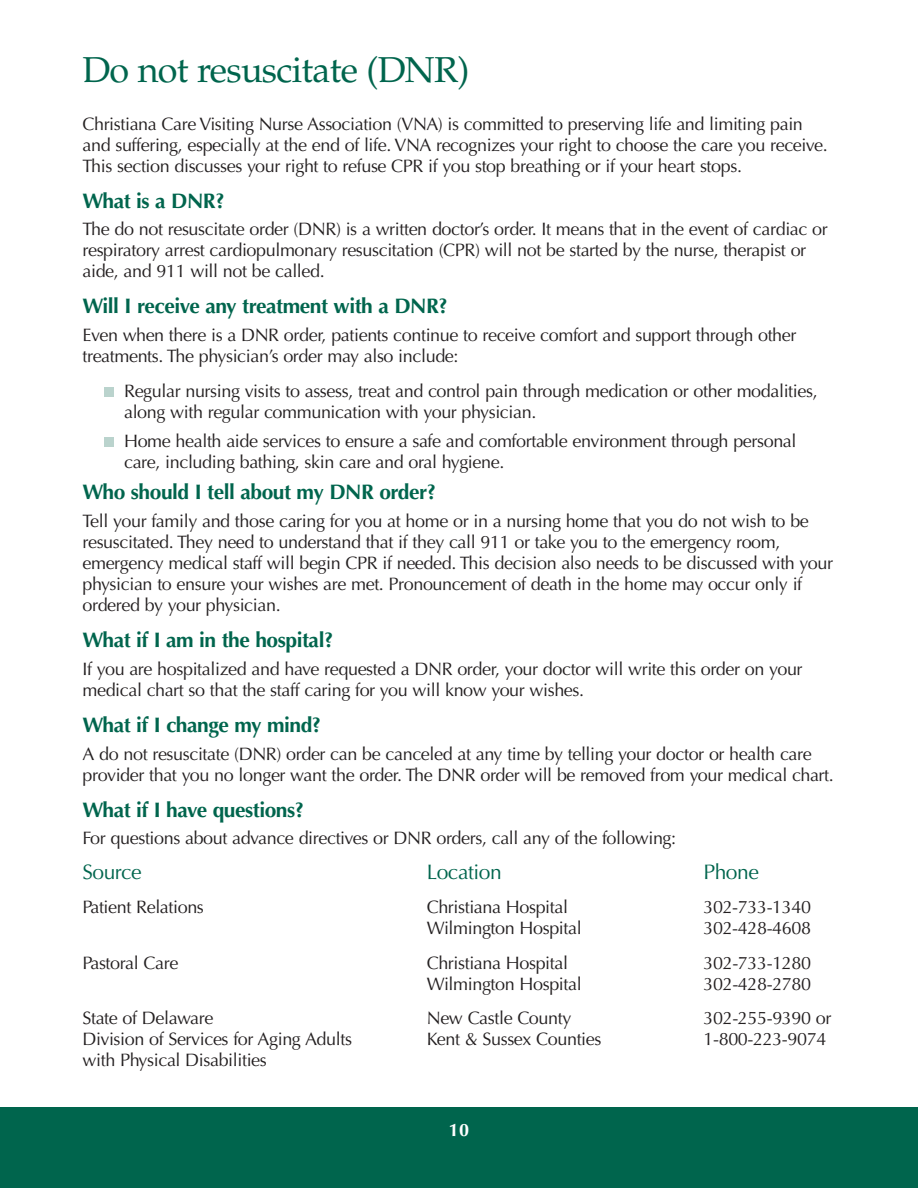
<style>
.page{position:relative;width:918px;height:1188px;background:#fff}
.page>*{position:absolute;margin:0;border:0;box-sizing:border-box;transform-origin:0 0}
.t1{font:36px "Palatino";letter-spacing:-.02em;color:#00654d}
.t2{font:700 21px "Optima";letter-spacing:-.02em;color:#00654d}
.t3{font:21px "Optima";letter-spacing:-.02em;color:#00654d}
.t4{font:18px/21px "Optima";letter-spacing:-.02em;color:#231f20}
.t5{font:700 18px "Optima";color:#fff}
</style>
<div class="page">
<div style="left:0;top:1107px;width:918px;height:81px;background:#00654d"></div>
<div style="left:104px;top:387px;width:10px;height:10px;background:#bad3cd"></div>
<div style="left:104px;top:438px;width:10px;height:9px;background:#bad3cd"></div>
<h1 class="t1" style="left:82px;top:55px;width:388px">Do not resuscitate (DNR)</h1>
<p class="t4" style="left:82px;top:115px;width:747px">Christiana Care Visiting Nurse Association (VNA) is committed to preserving life and limiting pain and suffering, especially at the end of life. VNA recognizes your right to choose the care you receive.<br>This section discusses your right to refuse CPR if you stop breathing or if your heart stops.</p>
<p class="t2" style="left:82px;top:192px;width:144px">What is a DNR?</p>
<p class="t4" style="left:82px;top:221px;width:747px">The do not resuscitate order (DNR) is a written doctor’s order. It means that in the event of cardiac or respiratory arrest cardiopulmonary resuscitation (CPR) will not be started by the nurse, therapist or aide, and 911 will not be called.</p>
<p class="t2" style="left:82px;top:298px;width:367px">Will I receive any treatment with a DNR?</p>
<p class="t4" style="left:82px;top:326px;width:715px">Even when there is a DNR order, patients continue to receive comfort and support through other treatments. The physician’s order may also include:</p>
<p class="t4" style="left:124px;top:382px;width:695px">Regular nursing visits to assess, treat and control pain through medication or other modalities, along with regular communication with your physician.</p>
<p class="t4" style="left:124px;top:432px;width:674px">Home health aide services to ensure a safe and comfortable environment through personal care, including bathing, skin care and oral hygiene.</p>
<p class="t2" style="left:82px;top:484px;width:355px">Who should I tell about my DNR order?</p>
<p class="t4" style="left:82px;top:512px;width:752px">Tell your family and those caring for you at home or in a nursing home that you do not wish to be resuscitated. They need to understand that if they call 911 or take you to the emergency room, emergency medical staff will begin CPR if needed. This decision also needs to be discussed with your physician to ensure your wishes are met. Pronouncement of death in the home may occur only if ordered by your physician.</p>
<p class="t2" style="left:82px;top:631px;width:252px">What if I am in the hospital?</p>
<p class="t4" style="left:82px;top:660px;width:722px">If you are hospitalized and have requested a DNR order, your doctor will write this order on your medical chart so that the staff caring for you will know your wishes.</p>
<p class="t2" style="left:82px;top:716px;width:240px">What if I change my mind?</p>
<p class="t4" style="left:82px;top:745px;width:753px">A do not resuscitate (DNR) order can be canceled at any time by telling your doctor or health care provider that you no longer want the order. The DNR order will be removed from your medical chart.</p>
<p class="t2" style="left:82px;top:801px;width:223px">What if I have questions?</p>
<p class="t4" style="left:82px;top:830px;width:595px">For questions about advance directives or DNR orders, call any of the following:</p>
<p class="t3" style="left:82px;top:863px;width:61px">Source</p>
<p class="t3" style="left:427px;top:863px;width:76px">Location</p>
<p class="t3" style="left:704px;top:863px;width:57px">Phone</p>
<p class="t4" style="left:82px;top:899px;width:123px">Patient Relations</p>
<p class="t4" style="left:427px;top:899px;width:143px">Christiana Hospital</p>
<p class="t4" style="left:704px;top:899px;width:109px">302-733-1340</p>
<p class="t4" style="left:427px;top:920px;width:157px">Wilmington Hospital</p>
<p class="t4" style="left:704px;top:920px;width:109px">302-428-4608</p>
<p class="t4" style="left:83px;top:954px;width:97px">Pastoral Care</p>
<p class="t4" style="left:427px;top:954px;width:143px">Christiana Hospital</p>
<p class="t4" style="left:704px;top:954px;width:109px">302-733-1280</p>
<p class="t4" style="left:427px;top:975px;width:157px">Wilmington Hospital</p>
<p class="t4" style="left:704px;top:975px;width:109px">302-428-2780</p>
<p class="t4" style="left:83px;top:1010px;width:132px">State of Delaware</p>
<p class="t4" style="left:427px;top:1010px;width:146px">New Castle County</p>
<p class="t4" style="left:704px;top:1010px;width:129px">302-255-9390 or</p>
<p class="t4" style="left:83px;top:1031px;width:271px">Division of Services for Aging Adults</p>
<p class="t4" style="left:427px;top:1031px;width:176px">Kent &amp; Sussex Counties</p>
<p class="t4" style="left:704px;top:1031px;width:124px">1-800-223-9074</p>
<p class="t4" style="left:83px;top:1052px;width:186px">with Physical Disabilities</p>
<p class="t5" style="left:449px;top:1122px;width:22px">10</p>
</div>
